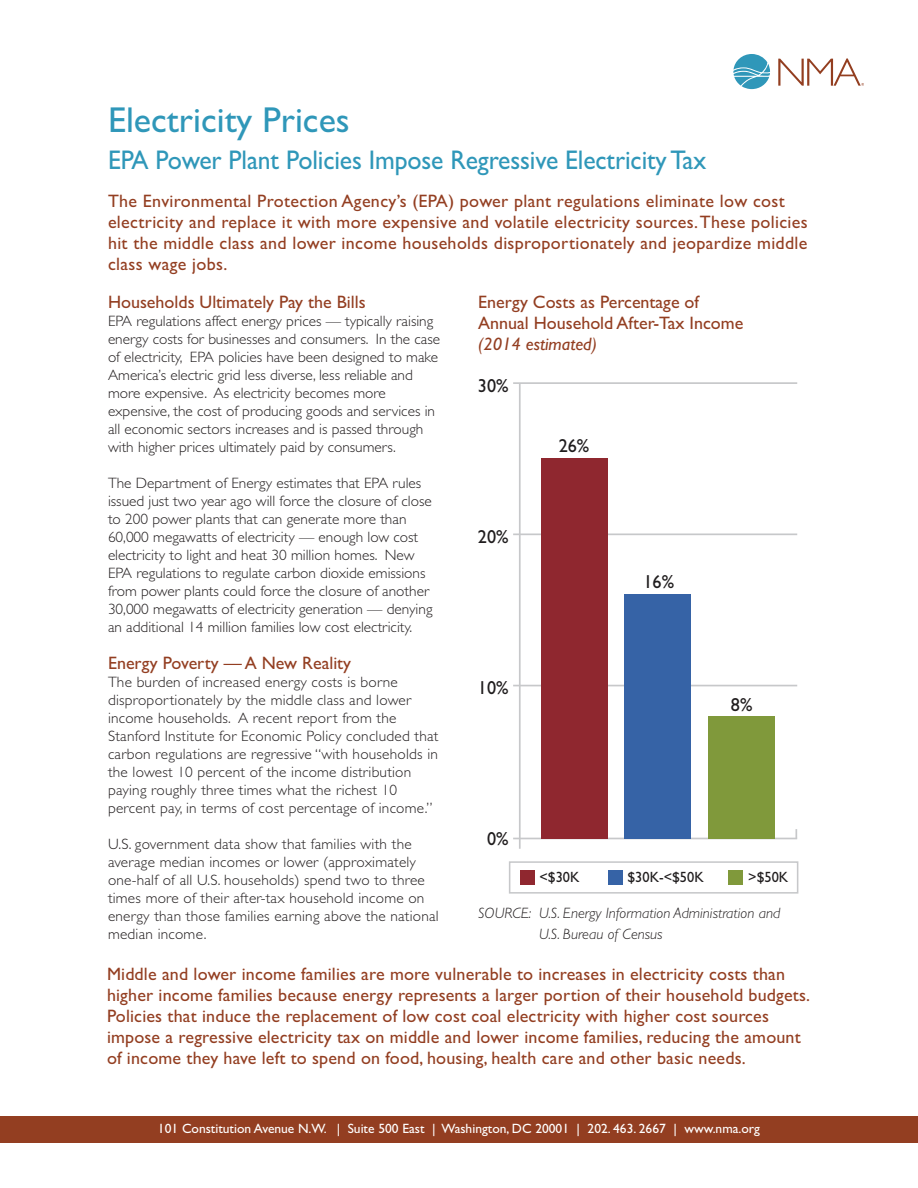
<style>
.page{position:relative;width:918px;height:1188px;background:#fff}
.page>*{position:absolute;margin:0;border:0;box-sizing:border-box;transform-origin:0 0}
.t1{font:36px "Gill Sans";color:#2f97b9}
.t2{font:27px "Gill Sans";letter-spacing:-.005em;color:#2f97b9;scale:.95 1}
.t3{font:18.9px "Gill Sans";color:#201d1e}
.t4{font:18px/21px "Gill Sans";letter-spacing:.01em;color:#933e21}
.t5{font:italic 18px "Gill Sans";color:#933e21}
.t6{font:300 15px/18px "Gill Sans";color:#231f20}
.t7{font:italic 300 15px/21px "Gill Sans";color:#231f20}
.t8{font:14.85px "Gill Sans";color:#201d1e}
.t9{font:13.5px "Gill Sans";color:#fff}
</style>
<div class="page">
<svg style="left:733px;top:54px;width:37px;height:35px"></svg>
<svg style="left:778px;top:58px;width:86px;height:28px"></svg>
<div style="left:0;top:1116px;width:918px;height:27px;background:#933e21"></div>
<hr style="left:519px;top:383px;width:2px;height:466px;background:#c7c8ca">
<hr style="left:513px;top:382px;width:284px;height:2px;background:#c7c8ca">
<hr style="left:513px;top:534px;width:284px;height:1px;background:#c7c8ca">
<hr style="left:513px;top:685px;width:284px;height:1px;background:#c7c8ca">
<svg style="left:795px;top:829px;width:2px;height:9px"></svg>
<hr style="left:513px;top:838px;width:284px;height:1px;background:#c7c8ca">
<div style="left:541px;top:458px;width:67px;height:381px;background:#8f272f"></div>
<div style="left:625px;top:594px;width:66px;height:245px;background:#3663a6"></div>
<div style="left:708px;top:717px;width:67px;height:122px;background:#80993b"></div>
<div style="left:509px;top:861px;width:289px;height:33px;border:2px solid #c7c8ca"></div>
<div style="left:520px;top:870px;width:15px;height:15px;background:#8f272f"></div>
<div style="left:608px;top:870px;width:15px;height:15px;background:#3663a6"></div>
<div style="left:728px;top:870px;width:15px;height:15px;background:#80993b"></div>
<h1 class="t1" style="left:108px;top:108px;width:243px">Electricity Prices</h1>
<h2 class="t2" style="left:108px;top:151px;width:631px">EPA Power Plant Policies Impose Regressive Electricity Tax</h2>
<p class="t4" style="left:108px;top:193px;width:701px">The Environmental Protection Agency’s (EPA) power plant regulations eliminate low cost electricity and replace it with more expensive and volatile electricity sources. These policies hit the middle class and lower income households disproportionately and jeopardize middle class wage jobs.</p>
<p class="t4" style="left:108px;top:293px;width:259px">Households Ultimately Pay the Bills</p>
<p class="t6" style="left:108px;top:313px;width:334px">EPA regulations affect energy prices — typically raising energy costs for businesses and consumers. In the case of electricity, EPA policies have been designed to make America’s electric grid less diverse, less reliable and more expensive. As electricity becomes more expensive, the cost of producing goods and services in all economic sectors increases and is passed through with higher prices ultimately paid by consumers.</p>
<p class="t6" style="left:108px;top:475px;width:326px">The Department of Energy estimates that EPA rules issued just two year ago will force the closure of close to 200 power plants that can generate more than 60,000 megawatts of electricity — enough low cost electricity to light and heat 30 million homes. New EPA regulations to regulate carbon dioxide emissions from power plants could force the closure of another 30,000 megawatts of electricity generation — denying an additional 14 million families low cost electricity.</p>
<p class="t4" style="left:108px;top:655px;width:245px">Energy Poverty — A New Reality</p>
<p class="t6" style="left:108px;top:675px;width:332px">The burden of increased energy costs is borne disproportionately by the middle class and lower income households. A recent report from the Stanford Institute for Economic Policy concluded that carbon regulations are regressive “with households in the lowest 10 percent of the income distribution paying roughly three times what the richest 10 percent pay, in terms of cost percentage of income.”</p>
<p class="t6" style="left:108px;top:837px;width:332px">U.S. government data show that families with the average median incomes or lower (approximately one-half of all U.S. households) spend two to three times more of their after-tax household income on energy than those families earning above the national median income.</p>
<p class="t4" style="left:478px;top:293px;width:267px">Energy Costs as Percentage of<br>Annual Household After-Tax Income</p>
<p class="t5" style="left:478px;top:337px;width:120px">(2014 estimated)</p>
<p class="t3" style="left:478px;top:379px;width:32px">30%</p>
<p class="t3" style="left:478px;top:530px;width:32px">20%</p>
<p class="t3" style="left:559px;top:440px;width:32px">26%</p>
<p class="t3" style="left:478px;top:681px;width:32px">10%</p>
<p class="t3" style="left:643px;top:575px;width:32px">16%</p>
<p class="t3" style="left:731px;top:698px;width:23px">8%</p>
<p class="t3" style="left:487px;top:832px;width:23px">0%</p>
<p class="t8" style="left:540px;top:872px;width:42px">&lt;$30K</p>
<p class="t8" style="left:627px;top:872px;width:78px">$30K-&lt;$50K</p>
<p class="t8" style="left:748px;top:872px;width:42px">&gt;$50K</p>
<p class="t7" style="left:539px;top:904px;width:243px;text-indent:-61px">SOURCE: U.S. Energy Information Administration and<br>U.S. Bureau of Census</p>
<p class="t4" style="left:107px;top:965px;width:705px">Middle and lower income families are more vulnerable to increases in electricity costs than higher income families because energy represents a larger portion of their household budgets.<br>Policies that induce the replacement of low cost coal electricity with higher cost sources impose a regressive electricity tax on middle and lower income families, reducing the amount of income they have left to spend on food, housing, health care and other basic needs.</p>
<p class="t9" style="left:158px;top:1124px;width:604px">101 Constitution Avenue N.W. | Suite 500 East | Washington, DC 20001 | 202. 463. 2667 | www.nma.org</p>
</div>
